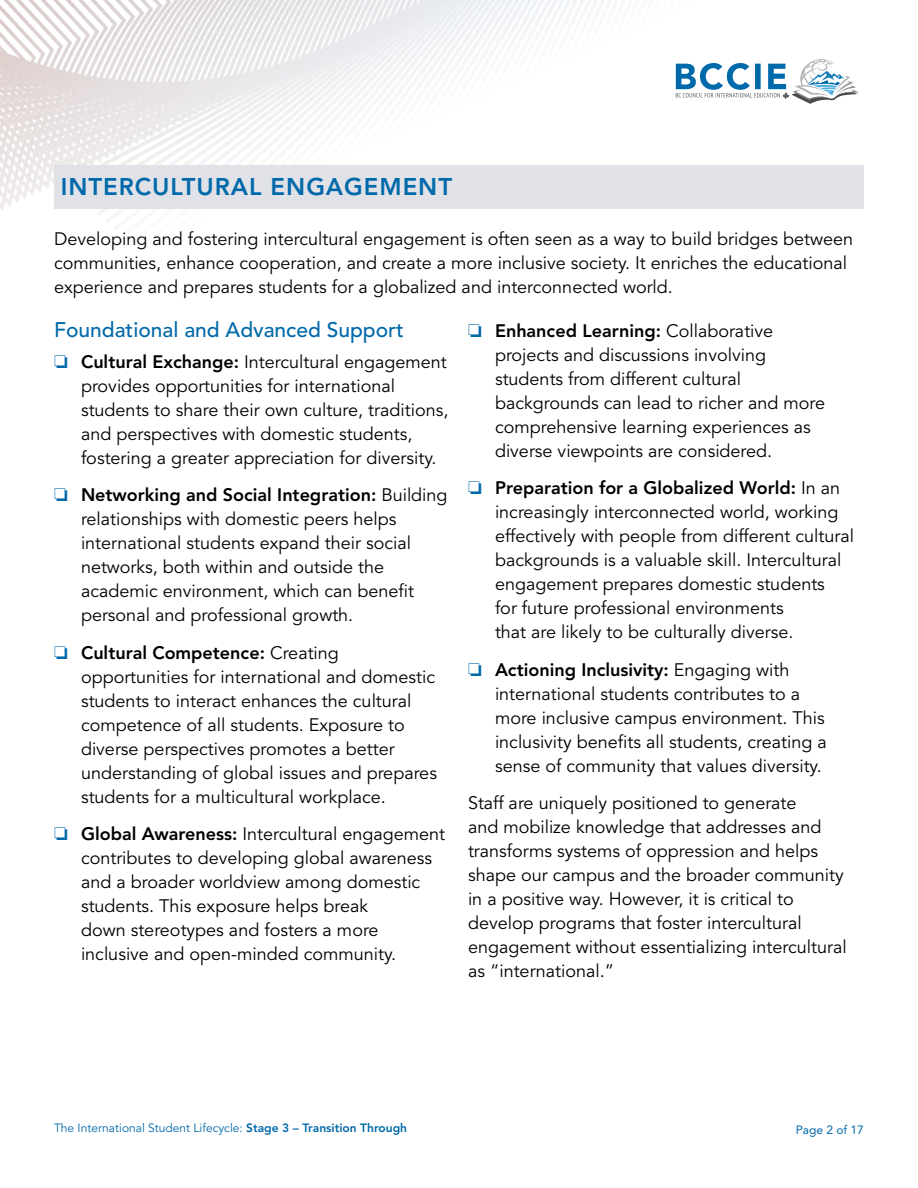
<style>
.page{position:relative;width:918px;height:1188px;background:#fff}
.page>*{position:absolute;margin:0;border:0;box-sizing:border-box;transform-origin:0 0}
.t1{font:800 24px "Avenir LT Std";letter-spacing:.04em;color:#0069aa}
.t2{font:500 21px "Avenir LT Std";color:#0069aa}
.t3{font:18px/24px "Avenir LT Std";color:#000}
.t4{font:12px "Avenir LT Std";color:#0069aa}
.t5{font:12px "Avenir LT Std";color:#0069aa}
.s1{color:#0069aa}
.s2{font-weight:800}
</style>
<div class="page">
<img style="left:0;top:0;width:864px;height:214px">
<div style="left:54px;top:166px;width:810px;height:43px;background:#e0e2e8"></div>
<h1 class="t1" style="left:61px;top:173px;width:393px">INTERCULTURAL ENGAGEMENT</h1>
<p class="t3" style="left:54px;top:227px;width:801px">Developing and fostering intercultural engagement is often seen as a way to build bridges between communities, enhance cooperation, and create a more inclusive society. It enriches the educational experience and prepares students for a globalized and interconnected world.</p>
<p class="t2" style="left:54px;top:317px;width:351px">Foundational and Advanced Support</p>
<p class="t3" style="left:81px;top:350px;width:369px;text-indent:-27px"><span class="s1">❏</span> <span class="s2">Cultural Exchange:</span> Intercultural engagement provides opportunities for international students to share their own culture, traditions, and perspectives with domestic students, fostering a greater appreciation for diversity.</p>
<p class="t3" style="left:81px;top:483px;width:368px;text-indent:-27px"><span class="s1">❏</span> <span class="s2">Networking and Social Integration:</span> Building relationships with domestic peers helps international students expand their social networks, both within and outside the academic environment, which can benefit personal and professional growth.</p>
<p class="t3" style="left:81px;top:641px;width:358px;text-indent:-27px"><span class="s1">❏</span> <span class="s2">Cultural Competence:</span> Creating opportunities for international and domestic students to interact enhances the cultural competence of all students. Exposure to diverse perspectives promotes a better understanding of global issues and prepares students for a multicultural workplace.</p>
<p class="t3" style="left:81px;top:822px;width:366px;text-indent:-27px"><span class="s1">❏</span> <span class="s2">Global Awareness:</span> Intercultural engagement contributes to developing global awareness and a broader worldview among domestic students. This exposure helps break<br>down stereotypes and fosters a more inclusive and open-minded community.</p>
<p class="t3" style="left:495px;top:319px;width:332px;text-indent:-27px"><span class="s1">❏</span> <span class="s2">Enhanced Learning:</span> Collaborative projects and discussions involving students from different cultural backgrounds can lead to richer and more comprehensive learning experiences as diverse viewpoints are considered.</p>
<p class="t3" style="left:495px;top:477px;width:361px;text-indent:-27px"><span class="s1">❏</span> <span class="s2">Preparation for a Globalized World:</span> In an increasingly interconnected world, working effectively with people from different cultural backgrounds is a valuable skill. Intercultural engagement prepares domestic students<br>for future professional environments<br>that are likely to be culturally diverse.</p>
<p class="t3" style="left:495px;top:658px;width:333px;text-indent:-27px"><span class="s1">❏</span> <span class="s2">Actioning Inclusivity:</span> Engaging with international students contributes to a more inclusive campus environment. This inclusivity benefits all students, creating a sense of community that values diversity.</p>
<p class="t3" style="left:468px;top:791px;width:380px">Staff are uniquely positioned to generate<br>and mobilize knowledge that addresses and transforms systems of oppression and helps shape our campus and the broader community in a positive way. However, it is critical to develop programs that foster intercultural engagement without essentializing intercultural as “international.”</p>
<p class="t4" style="left:54px;top:1121px;width:355px">The International Student Lifecycle: <span class="s2">Stage 3 – Transition Through</span></p>
<p class="t5" style="left:796px;top:1123px;width:70px">Page 2 of 17</p>
</div>
